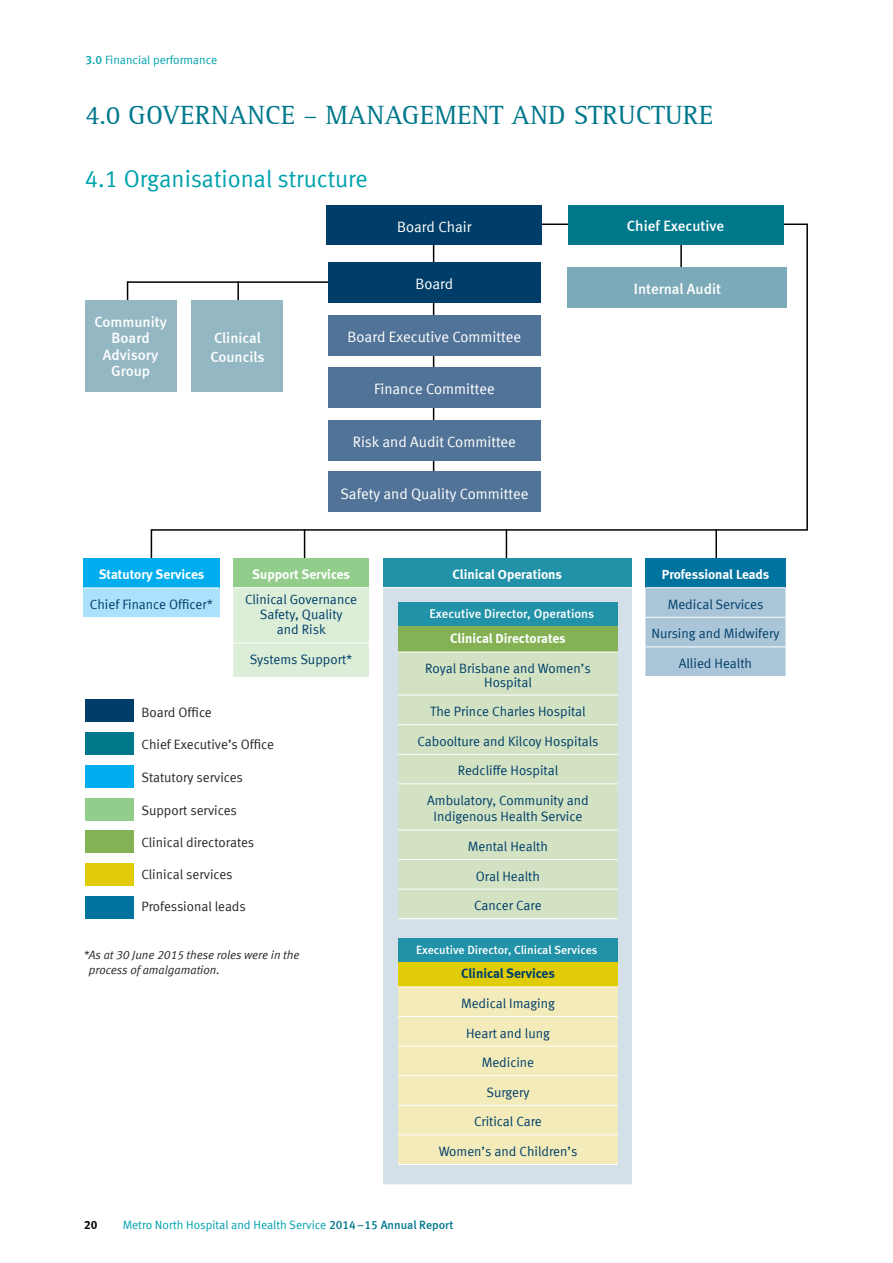
<style>
.page{position:relative;width:893px;height:1263px;background:#fff}
.page>*{position:absolute;margin:0;border:0;box-sizing:border-box;transform-origin:0 0}
.t1{font:27px "Agfa Rotis Serif";color:#00788c}
.t2{font:24px "Meta Normal LF";color:#00a2ae}
.t3{font:15px "Meta Normal LF";color:#fff}
.t4{font:15px/16.5px "Meta Medium LF";color:#fff;text-align:center}
.t5{font:13.5px/29.5px "Meta Normal LF";color:#003e69;text-align:center}
.t6{font:13.5px "Meta Normal LF";color:#292829}
.t7{font:13.5px "Meta Bold LF";color:#fff}
.t8{font:13.5px "Meta Bold LF";color:#003e69}
.t9{font:12.75px "Meta Medium LF";color:#fff}
.t10{font:12px "Meta Normal LF";color:#00a2ae}
.t11{font:italic 12px/15px "Meta Normal LF";color:#292829}
.t12{font:12px "Meta Medium LF";color:#fff}
.t13{font:12px "Meta Bold LF Caps";color:#000}
.s1{font-family:"Meta Medium LF Caps"}
.s2{font-family:"Meta Medium LF";color:#00788c}
</style>
<div class="page">
<div style="left:233px;top:588px;width:136px;height:89px;background:#dceed8"></div>
<hr style="left:233px;top:643px;width:136px;height:1px;background:#fff">
<hr style="left:128px;top:281px;width:306px;height:2px;background:#000">
<svg style="left:150px;top:225px;width:658px;height:360px"></svg>
<div style="left:328px;top:366px;width:213px;height:41px;background:#517397"></div>
<div style="left:328px;top:471px;width:213px;height:41px;background:#517397"></div>
<div style="left:328px;top:315px;width:213px;height:41px;background:#517397"></div>
<div style="left:328px;top:420px;width:213px;height:41px;background:#517397"></div>
<div style="left:328px;top:262px;width:213px;height:41px;background:#003e69"></div>
<div style="left:567px;top:267px;width:220px;height:41px;background:#7caab9"></div>
<div style="left:383px;top:558px;width:249px;height:30px;background:#2292a8"></div>
<div style="left:383px;top:588px;width:249px;height:597px;background:#d3e0e7"></div>
<hr style="left:383px;top:587px;width:249px;height:1px;background:#fff">
<hr style="left:383px;top:1184px;width:249px;height:1px;background:#fff">
<div style="left:398px;top:622px;width:220px;height:30px;background:#83b153"></div>
<div style="left:398px;top:653px;width:220px;height:265px;background:#d2e2c3"></div>
<hr style="left:398px;top:652px;width:220px;height:1px;background:#fff">
<hr style="left:398px;top:695px;width:220px;height:1px;background:#fff">
<hr style="left:398px;top:724px;width:220px;height:1px;background:#fff">
<hr style="left:398px;top:754px;width:220px;height:1px;background:#fff">
<hr style="left:398px;top:783px;width:220px;height:1px;background:#fff">
<hr style="left:398px;top:829px;width:220px;height:1px;background:#fff">
<hr style="left:398px;top:859px;width:220px;height:1px;background:#fff">
<hr style="left:398px;top:889px;width:220px;height:1px;background:#fff">
<hr style="left:398px;top:918px;width:220px;height:1px;background:#fff">
<div style="left:398px;top:957px;width:220px;height:30px;background:#e0cd07"></div>
<div style="left:398px;top:987px;width:220px;height:177px;background:#f3ebb9"></div>
<hr style="left:398px;top:986px;width:220px;height:1px;background:#fff">
<hr style="left:398px;top:1016px;width:220px;height:1px;background:#fff">
<hr style="left:398px;top:1046px;width:220px;height:1px;background:#fff">
<hr style="left:398px;top:1075px;width:220px;height:1px;background:#fff">
<hr style="left:398px;top:1105px;width:220px;height:1px;background:#fff">
<hr style="left:398px;top:1134px;width:220px;height:1px;background:#fff">
<hr style="left:398px;top:1164px;width:220px;height:1px;background:#fff">
<div style="left:645px;top:558px;width:140px;height:30px;background:#00749f"></div>
<div style="left:645px;top:588px;width:140px;height:88px;background:#abc5d8"></div>
<hr style="left:645px;top:587px;width:140px;height:1px;background:#fff">
<hr style="left:645px;top:617px;width:140px;height:1px;background:#fff">
<hr style="left:645px;top:646px;width:140px;height:1px;background:#fff">
<div style="left:83px;top:558px;width:136px;height:30px;background:#00aeef"></div>
<div style="left:83px;top:588px;width:136px;height:29px;background:#abe1fa"></div>
<hr style="left:83px;top:587px;width:136px;height:1px;background:#fff">
<div style="left:85px;top:732px;width:49px;height:23px;background:#00788c"></div>
<div style="left:85px;top:798px;width:49px;height:23px;background:#92cd8b"></div>
<div style="left:85px;top:830px;width:49px;height:23px;background:#83b153"></div>
<div style="left:85px;top:765px;width:49px;height:23px;background:#00aeef"></div>
<div style="left:85px;top:863px;width:49px;height:23px;background:#e0cd07"></div>
<div style="left:85px;top:896px;width:49px;height:23px;background:#00749f"></div>
<div style="left:85px;top:699px;width:49px;height:23px;background:#003e69"></div>
<hr style="left:304px;top:529px;width:1px;height:47px;background:#000">
<div style="left:233px;top:558px;width:136px;height:30px;background:#92cd8b"></div>
<hr style="left:233px;top:587px;width:136px;height:1px;background:#fff">
<hr style="left:375px;top:223px;width:433px;height:2px;background:#000">
<div style="left:326px;top:205px;width:216px;height:39px;background:#003e69"></div>
<div style="left:567px;top:205px;width:216px;height:39px;background:#00788c"></div>
<div style="left:398px;top:602px;width:220px;height:23px;background:#2292a8"></div>
<div style="left:398px;top:939px;width:220px;height:23px;background:#2292a8"></div>
<hr style="left:127px;top:281px;width:1px;height:33px;background:#000">
<hr style="left:237px;top:281px;width:2px;height:33px;background:#000">
<div style="left:85px;top:300px;width:91px;height:91px;background:#94b7c4"></div>
<div style="left:192px;top:301px;width:91px;height:91px;background:#94b7c4"></div>
<p class="t10" style="left:86px;top:53px;width:133px"><span class="s1">3.0</span> Financial performance</p>
<h1 class="t1" style="left:86px;top:99px;width:629px">4.0 GOVERNANCE – MANAGEMENT AND STRUCTURE</h1>
<h2 class="t2" style="left:85px;top:165px;width:284px">4.1 Organisational structure</h2>
<p class="t3" style="left:397px;top:218px;width:76px">Board Chair</p>
<p class="t4" style="left:627px;top:217px;width:99px">Chief Executive</p>
<p class="t3" style="left:415px;top:275px;width:39px">Board</p>
<p class="t4" style="left:634px;top:280px;width:89px">Internal Audit</p>
<p class="t4" style="left:94px;top:313px;width:74px">Community<br>Board<br>Advisory<br>Group</p>
<p class="t4" style="left:210px;top:327px;width:56px;line-height:19.5px;text-align:left">Clinical<br>Councils</p>
<p class="t3" style="left:348px;top:329px;width:175px">Board Executive Committee</p>
<p class="t3" style="left:374px;top:380px;width:122px">Finance Committee</p>
<p class="t3" style="left:353px;top:433px;width:165px">Risk and Audit Committee</p>
<p class="t3" style="left:340px;top:485px;width:189px">Safety and Quality Committee</p>
<p class="t7" style="left:99px;top:566px;width:107px">Statutory Services</p>
<p class="t5" style="left:90px;top:589px;width:125px">Chief Finance Officer*</p>
<p class="t6" style="left:141px;top:704px;width:72px">Board Office</p>
<p class="t7" style="left:252px;top:566px;width:99px">Support Services</p>
<p class="t5" style="left:245px;top:592px;width:114px;line-height:15px">Clinical Governance<br>Safety, Quality<br>and Risk</p>
<p class="t5" style="left:250px;top:644px;width:104px">Systems Support*</p>
<p class="t6" style="left:141px;top:736px;width:134px">Chief Executive’s Office</p>
<p class="t6" style="left:141px;top:769px;width:103px">Statutory services</p>
<p class="t6" style="left:141px;top:802px;width:97px">Support services</p>
<p class="t6" style="left:141px;top:834px;width:114px">Clinical directorates</p>
<p class="t6" style="left:141px;top:867px;width:93px">Clinical services</p>
<p class="t6" style="left:141px;top:899px;width:106px">Professional leads</p>
<p class="t11" style="left:89px;top:947px;width:212px;text-indent:-5px">*As at 30 June 2015 these roles were in the process of amalgamation.</p>
<p class="t7" style="left:453px;top:566px;width:111px">Clinical Operations</p>
<p class="t9" style="left:430px;top:606px;width:166px">Executive Director, Operations</p>
<p class="t7" style="left:450px;top:631px;width:117px">Clinical Directorates</p>
<p class="t5" style="left:425px;top:661px;width:167px;line-height:13.5px">Royal Brisbane and Women’s<br>Hospital</p>
<p class="t5" style="left:417px;top:696px;width:183px">The Prince Charles Hospital<br>Caboolture and Kilcoy Hospitals<br>Redcliffe Hospital<br>Ambulatory, Community and</p>
<p class="t5" style="left:434px;top:802px;width:150px">Indigenous Health Service<br>Mental Health<br>Oral Health<br>Cancer Care</p>
<p class="t12" style="left:416px;top:943px;width:183px">Executive Director, Clinical Services</p>
<p class="t8" style="left:461px;top:966px;width:95px">Clinical Services</p>
<p class="t5" style="left:439px;top:988px;width:140px">Medical Imaging<br>Heart and lung<br>Medicine<br>Surgery<br>Critical Care<br>Women’s and Children’s</p>
<p class="t13" style="left:84px;top:1218px;width:15px">20</p>
<p class="t10" style="left:123px;top:1218px;width:332px">Metro North Hospital and Health Service <span class="s2">2014–15 Annual Report</span></p>
<p class="t7" style="left:662px;top:566px;width:109px">Professional Leads</p>
<p class="t5" style="left:652px;top:589px;width:129px">Medical Services<br>Nursing and Midwifery<br>Allied Health</p>
</div>
